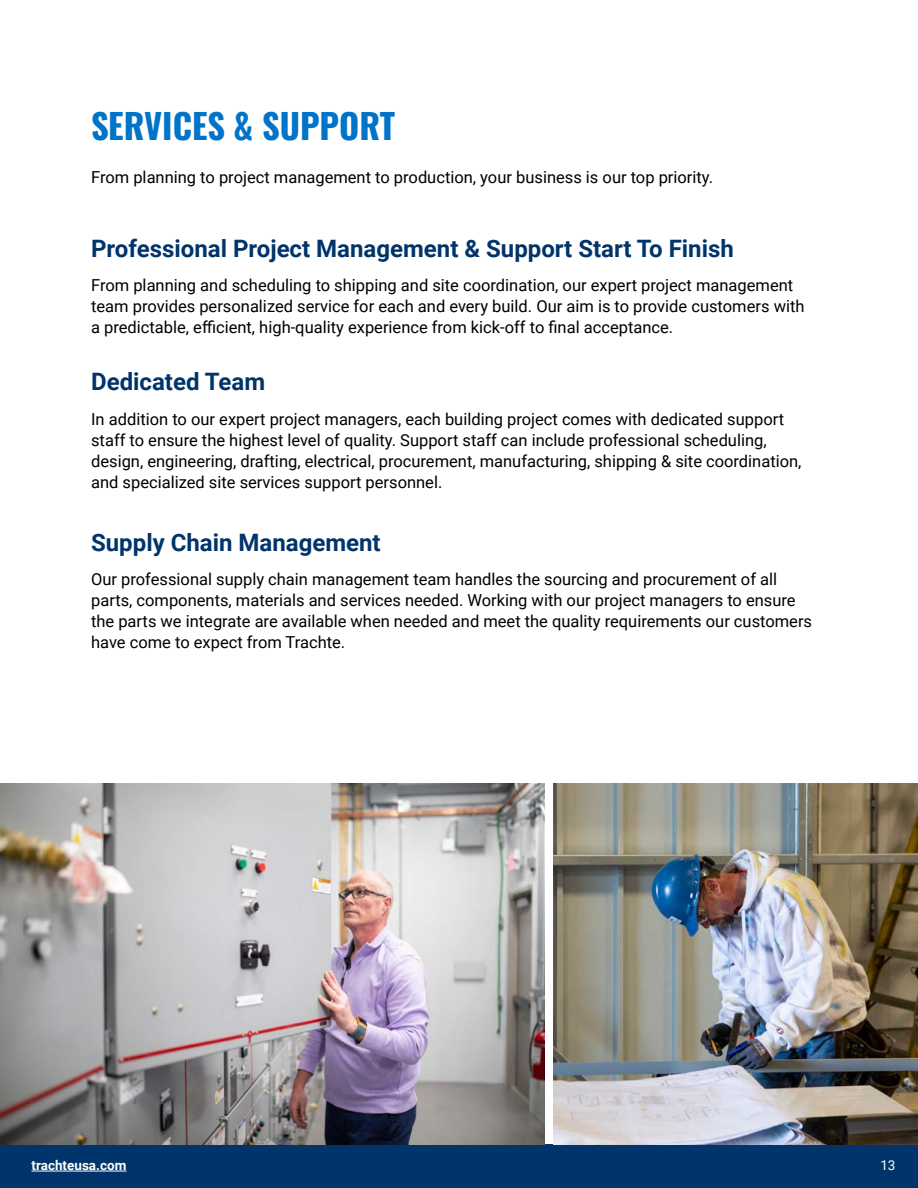
<style>
.page{position:relative;width:918px;height:1188px;background:#fff}
.page>*{position:absolute;margin:0;border:0;box-sizing:border-box;transform-origin:0 0}
.t1{font:700 34.5px "Oswald";color:#0074c8}
.t2{font:700 24px "Roboto";color:#00346a}
.t3{font:16.5px/21px "Roboto";color:#000}
.t4{font:700 13.5px "Roboto";color:#fff}
.t5{font:13.5px "Roboto";color:#fff}
</style>
<div class="page">
<div style="left:0;top:1144px;width:918px;height:44px;background:#00346a"></div>
<hr style="left:32px;top:1171px;width:94px;height:1px;background:#fff">
<img style="left:553px;top:783px;width:365px;height:361px">
<img style="left:0;top:783px;width:544px;height:361px">
<h1 class="t1" style="left:91px;top:111px;width:306px">SERVICES &amp; SUPPORT</h1>
<p class="t3" style="left:91px;top:168px;width:624px">From planning to project management to production, your business is our top priority.</p>
<h2 class="t2" style="left:91px;top:238px;width:644px">Professional Project Management &amp; Support Start To Finish</h2>
<p class="t3" style="left:91px;top:276px;width:715px">From planning and scheduling to shipping and site coordination, our expert project management team provides personalized service for each and every build. Our aim is to provide customers with a predictable, efficient, high-quality experience from kick-off to final acceptance.</p>
<h2 class="t2" style="left:91px;top:371px;width:176px">Dedicated Team</h2>
<p class="t3" style="left:91px;top:409px;width:712px">In addition to our expert project managers, each building project comes with dedicated support staff to ensure the highest level of quality. Support staff can include professional scheduling, design, engineering, drafting, electrical, procurement, manufacturing, shipping &amp; site coordination, and specialized site services support personnel.</p>
<h2 class="t2" style="left:91px;top:532px;width:291px">Supply Chain Management</h2>
<p class="t3" style="left:91px;top:570px;width:723px">Our professional supply chain management team handles the sourcing and procurement of all parts, components, materials and services needed. Working with our project managers to ensure the parts we integrate are available when needed and meet the quality requirements our customers have come to expect from Trachte.</p>
<p class="t4" style="left:32px;top:1159px;width:96px">trachteusa.com</p>
<p class="t5" style="left:880px;top:1159px;width:17px">13</p>
</div>
